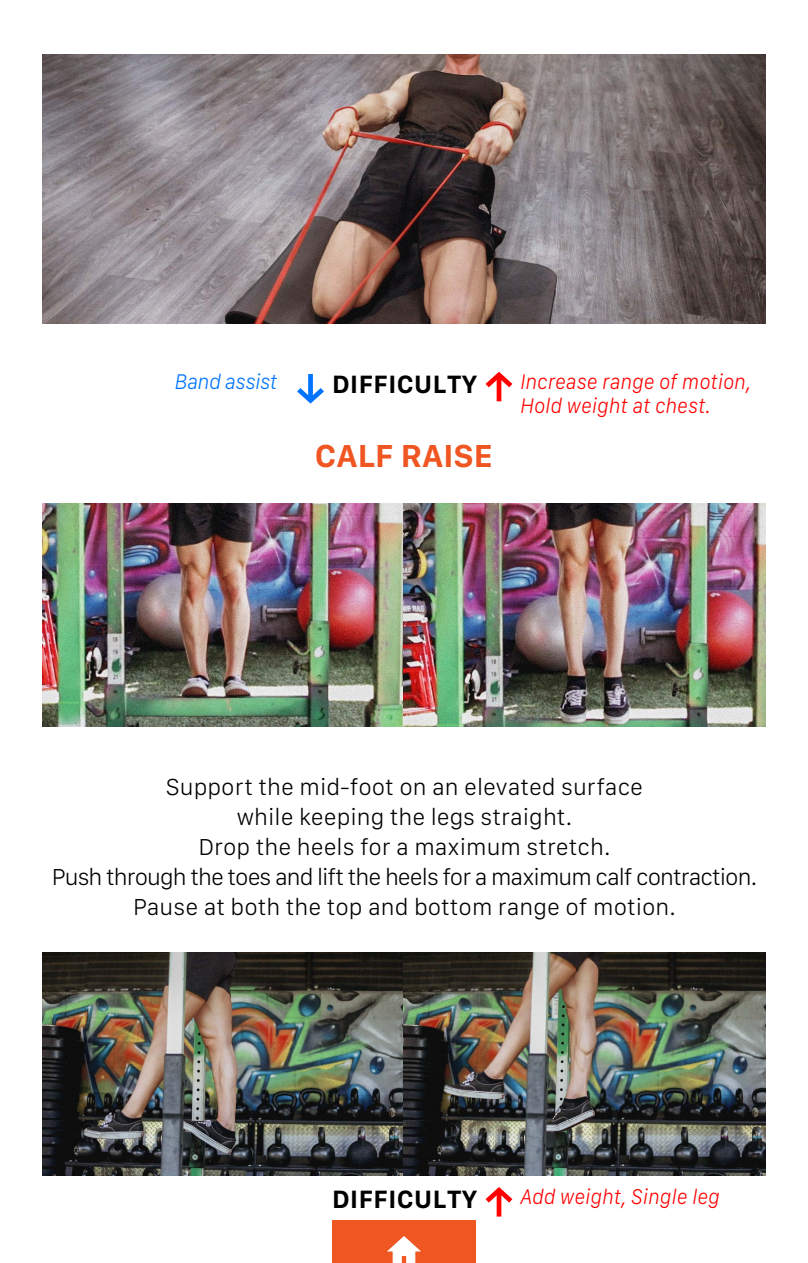
<style>
.page{position:relative;width:808px;height:1263px;background:#fff}
.page>*{position:absolute;margin:0;border:0;box-sizing:border-box;transform-origin:0 0}
.t1{font:700 33px "San Francisco Text";color:#f05622}
.t2{font:700 25.95px "San Francisco Text";letter-spacing:.02em;color:#000}
.t3{font:300 24px/30px "San Francisco Text";color:#000;text-align:center}
.t4{font:italic 300 22.05px/24.5px "San Francisco Text";color:#f00;scale:.92 1}
.t5{font:italic 300 22.05px "San Francisco Text";letter-spacing:-.02em;color:#0074ff;scale:.94 1}
</style>
<div class="page">
<div style="left:332px;top:1220px;width:144px;height:43px;background:#f05622"></div>
<svg style="left:387px;top:1236px;width:34px;height:27px"></svg>
<img style="left:43px;top:54px;width:722px;height:269px">
<svg style="left:485px;top:372px;width:27px;height:29px"></svg>
<svg style="left:297px;top:374px;width:27px;height:30px"></svg>
<img style="left:43px;top:504px;width:722px;height:223px">
<svg style="left:485px;top:1187px;width:27px;height:29px"></svg>
<img style="left:43px;top:952px;width:722px;height:223px">
<p class="t5" style="left:174px;top:368px;width:111px">Band assist</p>
<p class="t2" style="left:332px;top:368px;width:147px">DIFFICULTY</p>
<p class="t4" style="left:520px;top:369px;width:252px">Increase range of motion,<br>Hold weight at chest.</p>
<h1 class="t1" style="left:315px;top:435px;width:180px">CALF RAISE</h1>
<p class="t3" style="left:52px;top:773px;width:707px">Support the mid-foot on an elevated surface<br>while keeping the legs straight.<br>Drop the heels for a maximum stretch.<br>Push through the toes and lift the heels for a maximum calf contraction.<br>Pause at both the top and bottom range of motion.</p>
<p class="t2" style="left:332px;top:1183px;width:147px">DIFFICULTY</p>
<p class="t4" style="left:520px;top:1184px;width:218px">Add weight, Single leg</p>
</div>
